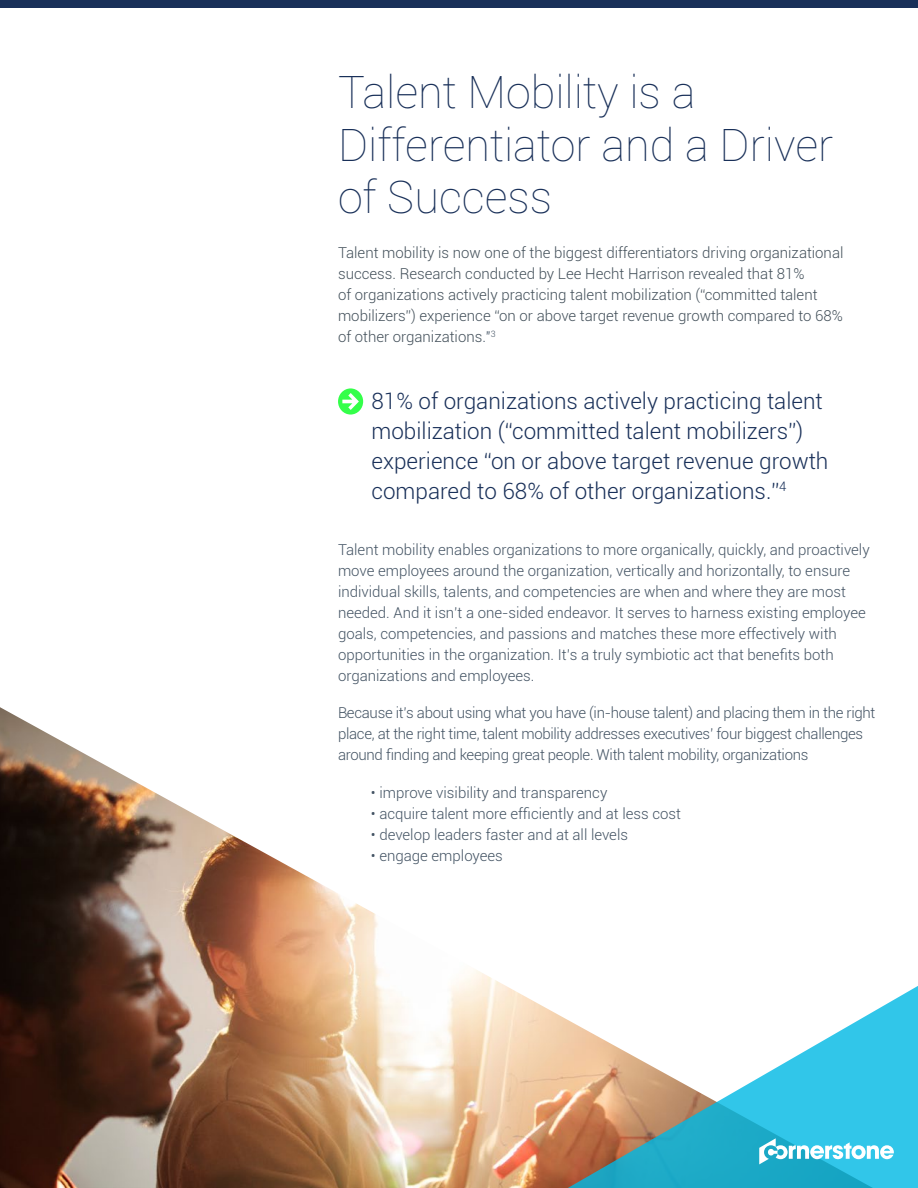
<style>
.page{position:relative;width:918px;height:1188px;background:#fff}
.page>*{position:absolute;margin:0;border:0;box-sizing:border-box;transform-origin:0 0}
.t1{font:100 45px/52.5px "Roboto";color:#193059}
.t2{font:300 22.5px/30px "Roboto";color:#193059}
.t3{font:300 15px/21px "Roboto";color:#435363}
.t4{font:300 15px/21px "Roboto";color:#43505a}
.t5{font:300 15px/21px "Roboto";letter-spacing:-.02em;color:#435363}
.s1{color:#435363}
</style>
<div class="page">
<div style="left:0;top:0;width:918px;height:8px;background:#193059"></div>
<img style="left:0;top:707px;width:451px;height:481px">
<svg style="left:451px;top:969px;width:467px;height:219px"></svg>
<svg style="left:759px;top:1138px;width:135px;height:26px"></svg>
<svg style="left:338px;top:388px;width:25px;height:27px"></svg>
<h1 class="t1" style="left:338px;top:65px;width:497px">Talent Mobility is a<br>Differentiator and a Driver of Success</h1>
<p class="t4" style="left:338px;top:242px;width:507px">Talent mobility is now one of the biggest differentiators driving organizational success. Research conducted by Lee Hecht Harrison revealed that 81%<br>of organizations actively practicing talent mobilization (“committed talent mobilizers”) experience “on or above target revenue growth compared to 68% of other organizations<span class="s1">."</span><sup>3</sup></p>
<h2 class="t2" style="left:372px;top:385px;width:459px">81% of organizations actively practicing talent mobilization (“committed talent mobilizers”) experience “on or above target revenue growth compared to 68% of other organizations.”<sup>4</sup></h2>
<p class="t3" style="left:338px;top:539px;width:533px">Talent mobility enables organizations to more organically, quickly, and proactively move employees around the organization, vertically and horizontally, to ensure individual skills, talents, and competencies are when and where they are most needed. And it isn’t a one-sided endeavor. It serves to harness existing employee goals, competencies, and passions and matches these more effectively with opportunities in the organization. It’s a truly symbiotic act that benefits both organizations and employees.</p>
<p class="t5" style="left:338px;top:702px;width:539px">Because it’s about using what you have (in-house talent) and placing them in the right place, at the right time, talent mobility addresses executives’ four biggest challenges around finding and keeping great people. With talent mobility, organizations</p>
<p class="t3" style="left:371px;top:781px;width:238px">• improve visibility and transparency</p>
<p class="t3" style="left:371px;top:802px;width:312px">• acquire talent more efficiently and at less cost</p>
<p class="t3" style="left:371px;top:823px;width:259px">• develop leaders faster and at all levels</p>
<p class="t3" style="left:371px;top:844px;width:134px">• engage employees</p>
</div>
